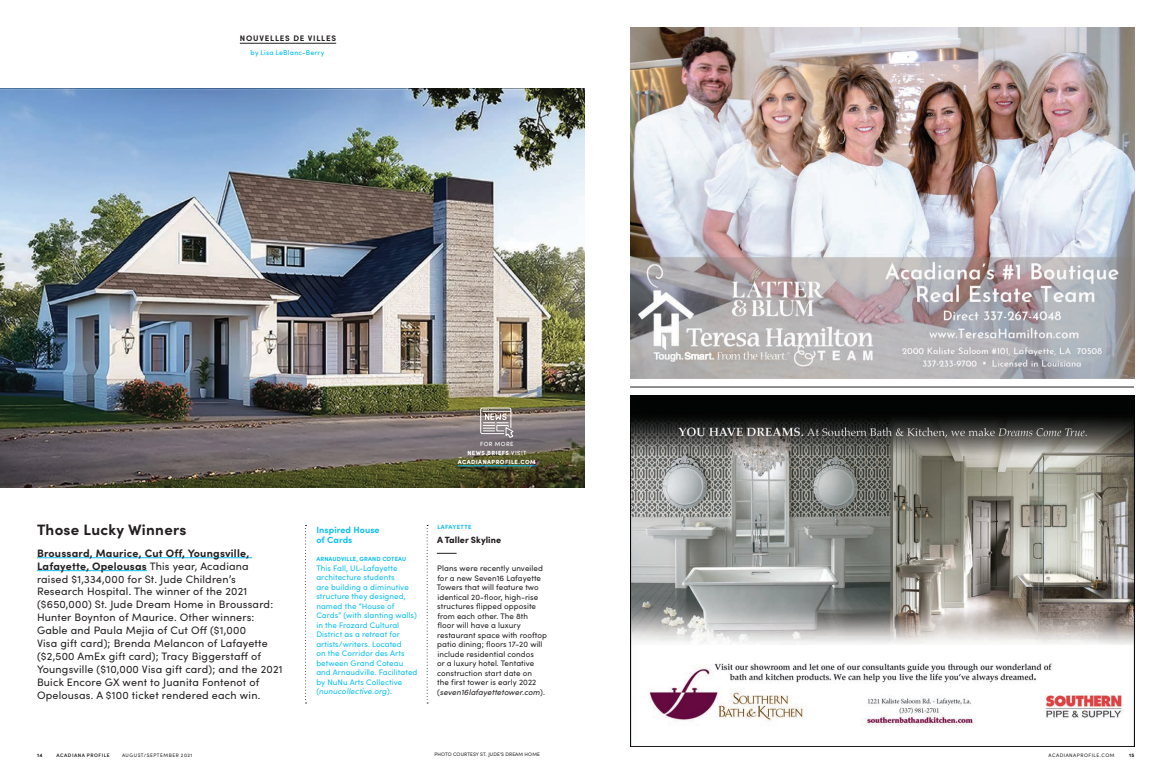
<style>
.page{position:relative;width:1170px;height:783px;background:#fff}
.page>*{position:absolute;margin:0;border:0;box-sizing:border-box;transform-origin:0 0}
.t1{font:700 15.1px "Sofia Pro";letter-spacing:.02em;color:#231f20}
.t2{font:10.8px/12.9px "Sofia Pro";letter-spacing:.02em;color:#231f20}
.t3{font:700 9px/9.5px "Sofia Pro";letter-spacing:.01em;color:#0dbff2}
.t4{font:900 9px "Sofia Pro";letter-spacing:.01em;color:#231f20}
.t5{font:8px/9.5px "Sofia Pro";letter-spacing:.01em;color:#231f20}
.t6{font:8px/9.5px "Sofia Pro";letter-spacing:.01em;color:#0dbff2}
.t7{font:700 8px "Sofia Pro";letter-spacing:.1em;color:#231f20}
.t8{font:500 7px "Sofia Pro";letter-spacing:.03em;color:#0dbff2}
.t9{font:900 6px/9px "Sofia Pro";letter-spacing:.07em;color:#fff;text-align:center}
.t10{font:700 6px "Sofia Pro";letter-spacing:.02em;color:#0dbff2}
.t11{font:700 6px "Sofia Pro";letter-spacing:.06em;color:#0dbff2}
.t12{font:5px "Sofia Pro";letter-spacing:.09em;color:#231f20}
.t13{font:5px "Sofia Pro";letter-spacing:.02em;color:#231f20}
.t14{font:600 5px "Sofia Pro";letter-spacing:.1em;color:#231f20}
.t15{font:900 5px "Sofia Pro";color:#231f20}
.s1{font-weight:700}
.s2{font-weight:500}
.s3{font-style:italic}
</style>
<div class="page">
<hr style="left:630px;top:387px;width:504px;height:1px;background:#231f20">
<img style="left:630px;top:396px;width:504px;height:351px">
<img style="left:630px;top:27px;width:504px;height:351px">
<img style="left:0;top:88px;width:585px;height:400px">
<hr style="left:37px;top:557px;width:215px;height:1px;background:#0dbff2">
<hr style="left:37px;top:570px;width:110px;height:1px;background:#0dbff2">
<hr style="left:240px;top:43px;width:96px;height:1px;background:#231f20">
<svg style="left:437px;top:553px;width:20px;height:1px"></svg>
<svg style="left:305px;top:525px;width:2px;height:179px"></svg>
<svg style="left:427px;top:525px;width:1px;height:179px"></svg>
<hr style="left:458px;top:465px;width:78px;height:1px;background:#0dbff2">
<svg style="left:480px;top:407px;width:35px;height:31px"></svg>
<p class="t7" style="left:240px;top:32px;width:98px">NOUVELLES DE VILLES</p>
<p class="t8" style="left:251px;top:47px;width:75px">by Lisa LeBlanc-Berry</p>
<p class="t1" style="left:37px;top:518px;width:151px">Those Lucky Winners</p>
<p class="t2" style="left:37px;top:546px;width:247px"><span class="s1">Broussard, Maurice, Cut Off, Youngsville, Lafayette, Opelousas</span> This year, Acadiana raised $1,334,000 for St. Jude Children’s Research Hospital. The winner of the 2021 ($650,000) St. Jude Dream Home in Broussard:<br>Hunter Boynton of Maurice. Other winners:<br>Gable and Paula Mejia of Cut Off ($1,000<br>Visa gift card); Brenda Melancon of Lafayette ($2,500 AmEx gift card); Tracy Biggerstaff of Youngsville ($10,000 Visa gift card); and the 2021<br>Buick Encore GX went to Juanita Fontenot of Opelousas. A $100 ticket rendered each win.</p>
<p class="t9" style="left:458px;top:439px;width:79px"><span class="s2">FOR MORE<br></span>NEWS BRIEFS <span class="s2">VISIT<br></span>ACADIANAPROFILE.COM</p>
<p class="t3" style="left:316px;top:525px;width:65px">Inspired House of Cards</p>
<p class="t10" style="left:316px;top:555px;width:91px">ARNAUDVILLE, GRAND COTEAU</p>
<p class="t6" style="left:316px;top:563px;width:103px">This Fall, UL-Lafayette architecture students<br>are building a diminutive structure they designed, named the “House of<br>Cards” (with slanting walls) in the Frozard Cultural<br>District as a retreat for artists/writers. Located<br>on the Corridor des Arts between Grand Coteau and Arnaudville. Facilitated by NuNu Arts Collective (<span class="s3">nunucollective.org</span>).</p>
<p class="t11" style="left:438px;top:523px;width:35px">LAFAYETTE</p>
<p class="t4" style="left:437px;top:533px;width:66px">A Taller Skyline</p>
<p class="t5" style="left:437px;top:563px;width:112px">Plans were recently unveiled for a new Seven16 Lafayette<br>Towers that will feature two identical 20-floor, high-rise structures flipped opposite from each other. The 8th<br>floor will have a luxury restaurant space with rooftop patio dining; floors 17-20 will include residential condos<br>or a luxury hotel. Tentative construction start date on<br>the first tower is early 2022 (<span class="s3">seven16lafayettetower.com</span>).</p>
<p class="t13" style="left:434px;top:751px;width:107px">PHOTO COURTESY ST. JUDE'S DREAM HOME</p>
<p class="t15" style="left:37px;top:751px;width:7px">14</p>
<p class="t14" style="left:57px;top:752px;width:55px">ACADIANA PROFILE</p>
<p class="t12" style="left:122px;top:752px;width:72px">AUGUST/SEPTEMBER 2021</p>
<p class="t12" style="left:1049px;top:752px;width:68px">ACADIANAPROFILE.COM</p>
<p class="t15" style="left:1129px;top:751px;width:7px">15</p>
</div>
